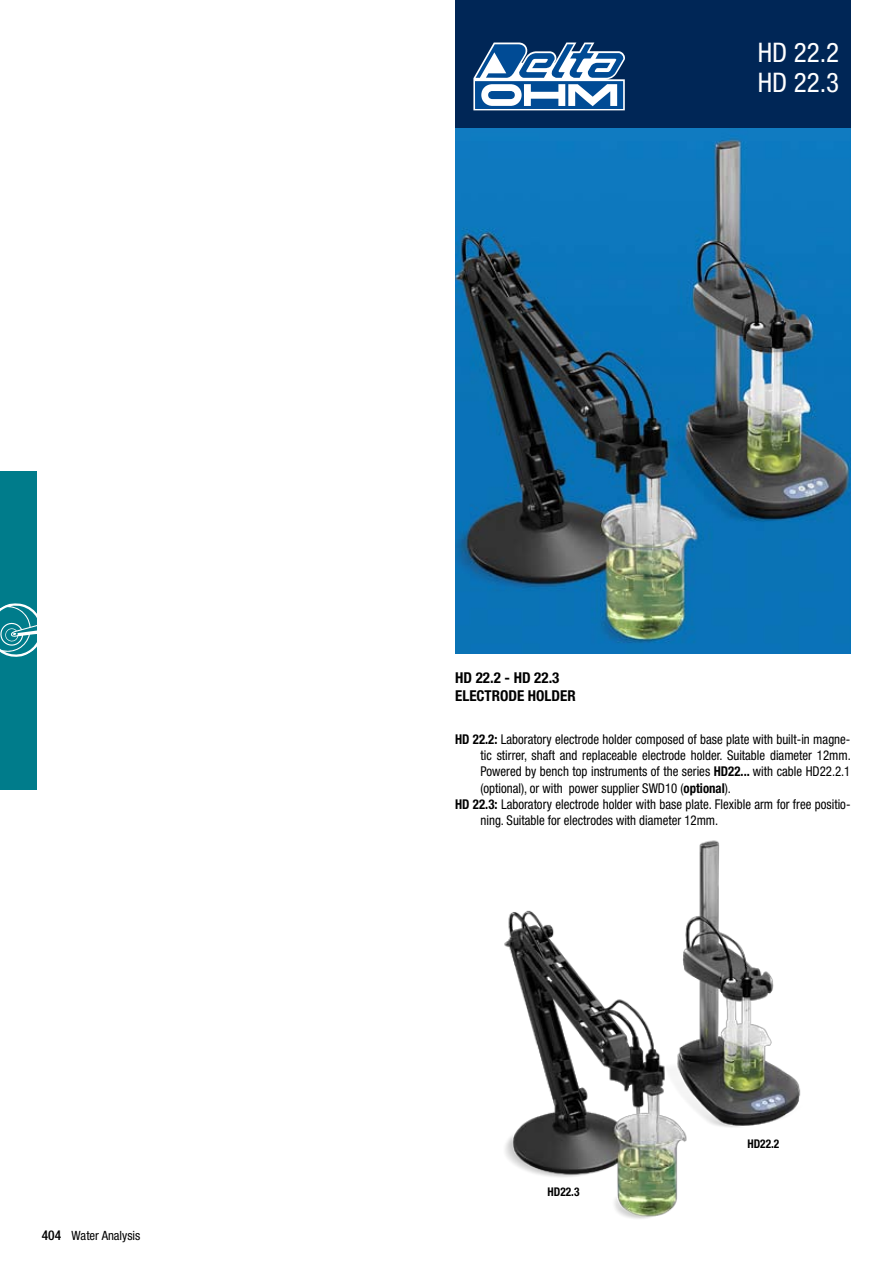
<style>
.page{position:relative;width:893px;height:1263px;background:#fff}
.page>*{position:absolute;margin:0;border:0;box-sizing:border-box;transform-origin:0 0}
.t1{font:condensed 27px/30px "Helvetica Neue LT Std";color:#fff}
.t2{font:700 condensed 15px/18px "Helvetica Neue LT Std";color:#000}
.t3{font:condensed 13.5px "Helvetica Neue LT Std";color:#000;scale:.95 1}
.t4{font:condensed 12.75px "Helvetica Neue LT Std";color:#000}
.t5{font:700 condensed 12px "Helvetica Neue LT Std";color:#000;scale:.95 1}
.s1{font-weight:500;font-size:13.5px}
.s2{font-weight:700}
</style>
<div class="page">
<div style="left:0;top:471px;width:36px;height:318px;background:#007c8b"></div>
<svg style="left:0;top:603px;width:37px;height:54px"></svg>
<img style="left:455px;top:128px;width:395px;height:525px">
<div style="left:455px;top:0;width:395px;height:128px;background:#002656"></div>
<svg style="left:473px;top:43px;width:152px;height:67px;background:#668eb7"></svg>
<img style="left:504px;top:840px;width:297px;height:379px">
<p class="t4" style="left:42px;top:1228px;width:100px"><span class="s1">404</span> Water Analysis</p>
<h1 class="t1" style="left:758px;top:37px;width:83px">HD 22.2<br>HD 22.3</h1>
<p class="t2" style="left:455px;top:668px;width:122px">HD 22.2 - HD 22.3<br>ELECTRODE HOLDER</p>
<p class="t3" style="left:455px;top:731px;width:418px"><span class="s2">HD 22.2:</span> Laboratory electrode holder composed of base plate with built-in magne-</p>
<p class="t3" style="left:480px;top:747px;width:391px">tic stirrer, shaft and replaceable electrode holder. Suitable diameter 12mm.</p>
<p class="t3" style="left:480px;top:764px;width:391px">Powered by bench top instruments of the series <span class="s2">HD22...</span> with cable HD22.2.1</p>
<p class="t3" style="left:480px;top:780px;width:265px">(optional), or with power supplier SWD10 (<span class="s2">optional</span>).</p>
<p class="t3" style="left:455px;top:796px;width:418px"><span class="s2">HD 22.3:</span> Laboratory electrode holder with base plate. Flexible arm for free positio-</p>
<p class="t3" style="left:480px;top:812px;width:252px">ning. Suitable for electrodes with diameter 12mm.</p>
<p class="t5" style="left:547px;top:1185px;width:35px">HD22.3</p>
<p class="t5" style="left:747px;top:1137px;width:35px">HD22.2</p>
</div>
